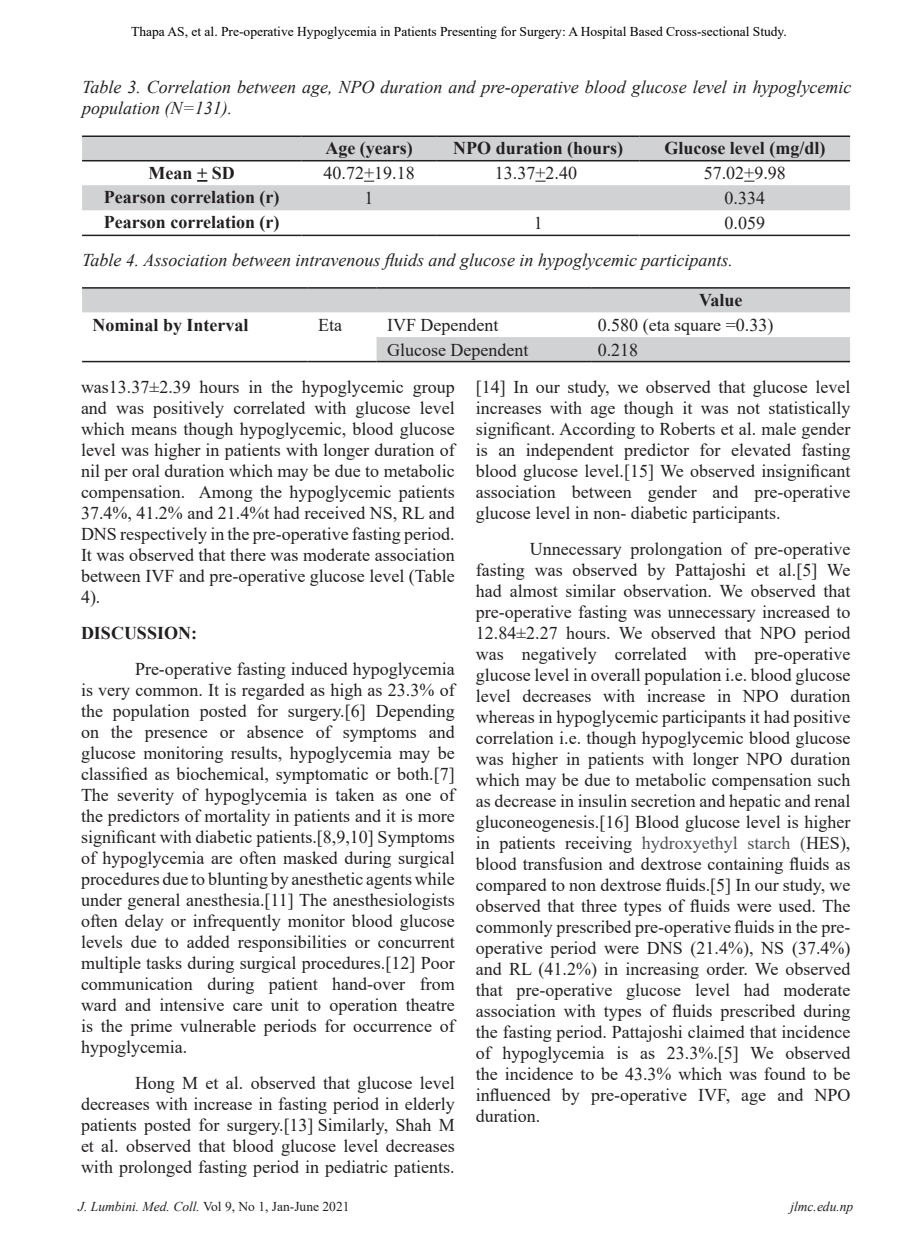
<style>
.page{position:relative;width:918px;height:1242px;background:#fff}
.page>*{position:absolute;margin:0;border:0;box-sizing:border-box;transform-origin:0 0}
.t1{font:18px/21px "Times New Roman";color:#231f20;text-align:justify}
.t2{font:italic 18px/21px "Times New Roman";color:#231f20}
.t3{font:700 18px "Times New Roman";color:#231f20}
.t4{font:13.5px "Times New Roman";color:#000}
.t5{font:13.5px "Times New Roman";color:#231f20}
.t6{font:italic 13.5px "Times New Roman";color:#231f20}
.s1{font-style:italic}
.s2{color:#4d5156}
</style>
<div class="page">
<svg style="left:82px;top:137px;width:768px;height:73px;fill:#d1d2d4"></svg>
<hr style="left:82px;top:135px;width:220px;height:2px;background:#231f20">
<hr style="left:302px;top:135px;width:135px;height:2px;background:#231f20">
<hr style="left:437px;top:135px;width:203px;height:2px;background:#231f20">
<hr style="left:640px;top:135px;width:210px;height:2px;background:#231f20">
<hr style="left:82px;top:160px;width:220px;height:1px;background:#231f20">
<hr style="left:302px;top:160px;width:135px;height:1px;background:#231f20">
<hr style="left:437px;top:160px;width:203px;height:1px;background:#231f20">
<hr style="left:640px;top:160px;width:210px;height:1px;background:#231f20">
<hr style="left:82px;top:235px;width:220px;height:1px;background:#231f20">
<hr style="left:302px;top:235px;width:135px;height:1px;background:#231f20">
<hr style="left:437px;top:235px;width:203px;height:1px;background:#231f20">
<hr style="left:640px;top:235px;width:210px;height:1px;background:#231f20">
<svg style="left:197px;top:180px;width:10px;height:2px"></svg>
<svg style="left:82px;top:289px;width:768px;height:72px;fill:#d1d2d4"></svg>
<hr style="left:82px;top:287px;width:226px;height:2px;background:#231f20">
<hr style="left:308px;top:287px;width:69px;height:2px;background:#231f20">
<hr style="left:377px;top:287px;width:215px;height:2px;background:#231f20">
<hr style="left:592px;top:287px;width:258px;height:2px;background:#231f20">
<hr style="left:82px;top:361px;width:226px;height:1px;background:#231f20">
<hr style="left:308px;top:361px;width:69px;height:1px;background:#231f20">
<hr style="left:377px;top:361px;width:215px;height:1px;background:#231f20">
<hr style="left:592px;top:361px;width:258px;height:1px;background:#231f20">
<p class="t4" style="left:131px;top:22px;width:657px">Thapa AS, et al. Pre-operative Hypoglycemia in Patients Presenting for Surgery: A Hospital Based Cross-sectional Study.</p>
<p class="t2" style="left:82px;top:77px;width:771px">Table 3. Correlation between age, NPO duration and pre-operative blood glucose level in hypoglycemic population (N=131).</p>
<p class="t3" style="left:325px;top:135px;width:89px">Age (years)</p>
<p class="t3" style="left:453px;top:135px;width:172px">NPO duration (hours)</p>
<p class="t3" style="left:664px;top:135px;width:162px">Glucose level (mg/dl)</p>
<p class="t3" style="left:149px;top:160px;width:88px">Mean + SD</p>
<p class="t1" style="left:324px;top:162px;width:93px">40.72+19.18</p>
<p class="t1" style="left:495px;top:162px;width:84px">13.37+2.40</p>
<p class="t1" style="left:704px;top:162px;width:84px">57.02+9.98</p>
<p class="t3" style="left:104px;top:184px;width:177px">Pearson correlation (r)</p>
<p class="t1" style="left:365px;top:187px;width:10px">1</p>
<p class="t1" style="left:725px;top:187px;width:42px">0.334</p>
<p class="t3" style="left:104px;top:209px;width:177px">Pearson correlation (r)</p>
<p class="t1" style="left:534px;top:212px;width:10px">1</p>
<p class="t1" style="left:725px;top:212px;width:42px">0.059</p>
<p class="t2" style="left:82px;top:249px;width:652px">Table 4. Association between intravenous fluids and glucose in hypoglycemic participants.</p>
<p class="t3" style="left:699px;top:287px;width:45px">Value</p>
<p class="t3" style="left:93px;top:312px;width:158px">Nominal by Interval</p>
<p class="t1" style="left:318px;top:314px;width:25px">Eta</p>
<p class="t1" style="left:387px;top:314px;width:113px">IVF Dependent</p>
<p class="t1" style="left:598px;top:314px;width:177px">0.580 (eta square =0.33)</p>
<p class="t1" style="left:387px;top:338px;width:143px">Glucose Dependent</p>
<p class="t1" style="left:598px;top:338px;width:42px">0.218</p>
<p class="t1" style="left:81px;top:376px;width:375px">was13.37±2.39 hours in the hypoglycemic group and was positively correlated with glucose level which means though hypoglycemic, blood glucose level was higher in patients with longer duration of nil per oral duration which may be due to metabolic compensation. Among the hypoglycemic patients 37.4%, 41.2% and 21.4%t had received NS, RL and DNS respectively in the pre-operative fasting period.<br>It was observed that there was moderate association between IVF and pre-operative glucose level (Table 4).</p>
<p class="t3" style="left:81px;top:620px;width:118px">DISCUSSION:</p>
<p class="t1" style="left:81px;top:658px;width:375px;text-indent:54px">Pre-operative fasting induced hypoglycemia is very common. It is regarded as high as 23.3% of the population posted for surgery.[6] Depending on the presence or absence of symptoms and glucose monitoring results, hypoglycemia may be classified as biochemical, symptomatic or both.[7] The severity of hypoglycemia is taken as one of the predictors of mortality in patients and it is more significant with diabetic patients.[8,9,10] Symptoms of hypoglycemia are often masked during surgical procedures due to blunting by anesthetic agents while under general anesthesia.[11] The anesthesiologists often delay or infrequently monitor blood glucose levels due to added responsibilities or concurrent multiple tasks during surgical procedures.[12] Poor communication during patient hand-over from ward and intensive care unit to operation theatre is the prime vulnerable periods for occurrence of hypoglycemia.</p>
<p class="t1" style="left:81px;top:1072px;width:375px;text-indent:54px">Hong M et al. observed that glucose level decreases with increase in fasting period in elderly patients posted for surgery.[13] Similarly, Shah M et al. observed that blood glucose level decreases with prolonged fasting period in pediatric patients.</p>
<p class="t5" style="left:78px;top:1197px;width:273px"><span class="s1">J. Lumbini. Med. Coll.</span> Vol 9, No 1, Jan-June 2021</p>
<p class="t1" style="left:476px;top:376px;width:376px">[14] In our study, we observed that glucose level increases with age though it was not statistically significant. According to Roberts et al. male gender is an independent predictor for elevated fasting blood glucose level.[15] We observed insignificant association between gender and pre-operative glucose level in non- diabetic participants.</p>
<p class="t1" style="left:476px;top:538px;width:376px;text-indent:54px">Unnecessary prolongation of pre-operative fasting was observed by Pattajoshi et al.[5] We had almost similar observation. We observed that pre-operative fasting was unnecessary increased to 12.84±2.27 hours. We observed that NPO period was negatively correlated with pre-operative glucose level in overall population i.e. blood glucose level decreases with increase in NPO duration whereas in hypoglycemic participants it had positive correlation i.e. though hypoglycemic blood glucose was higher in patients with longer NPO duration which may be due to metabolic compensation such as decrease in insulin secretion and hepatic and renal gluconeogenesis.[16] Blood glucose level is higher in patients receiving <span class="s2">hydroxyethyl starch (</span>HES), blood transfusion and dextrose containing fluids as compared to non dextrose fluids.[5] In our study, we observed that three types of fluids were used. The commonly prescribed pre-operative fluids in the pre&shy;operative period were DNS (21.4%), NS (37.4%) and RL (41.2%) in increasing order. We observed that pre-operative glucose level had moderate association with types of fluids prescribed during the fasting period. Pattajoshi claimed that incidence of hypoglycemia is as 23.3%.[5] We observed the incidence to be 43.3% which was found to be influenced by pre-operative IVF, age and NPO duration.</p>
<p class="t6" style="left:790px;top:1197px;width:64px">jlmc.edu.np</p>
</div>
